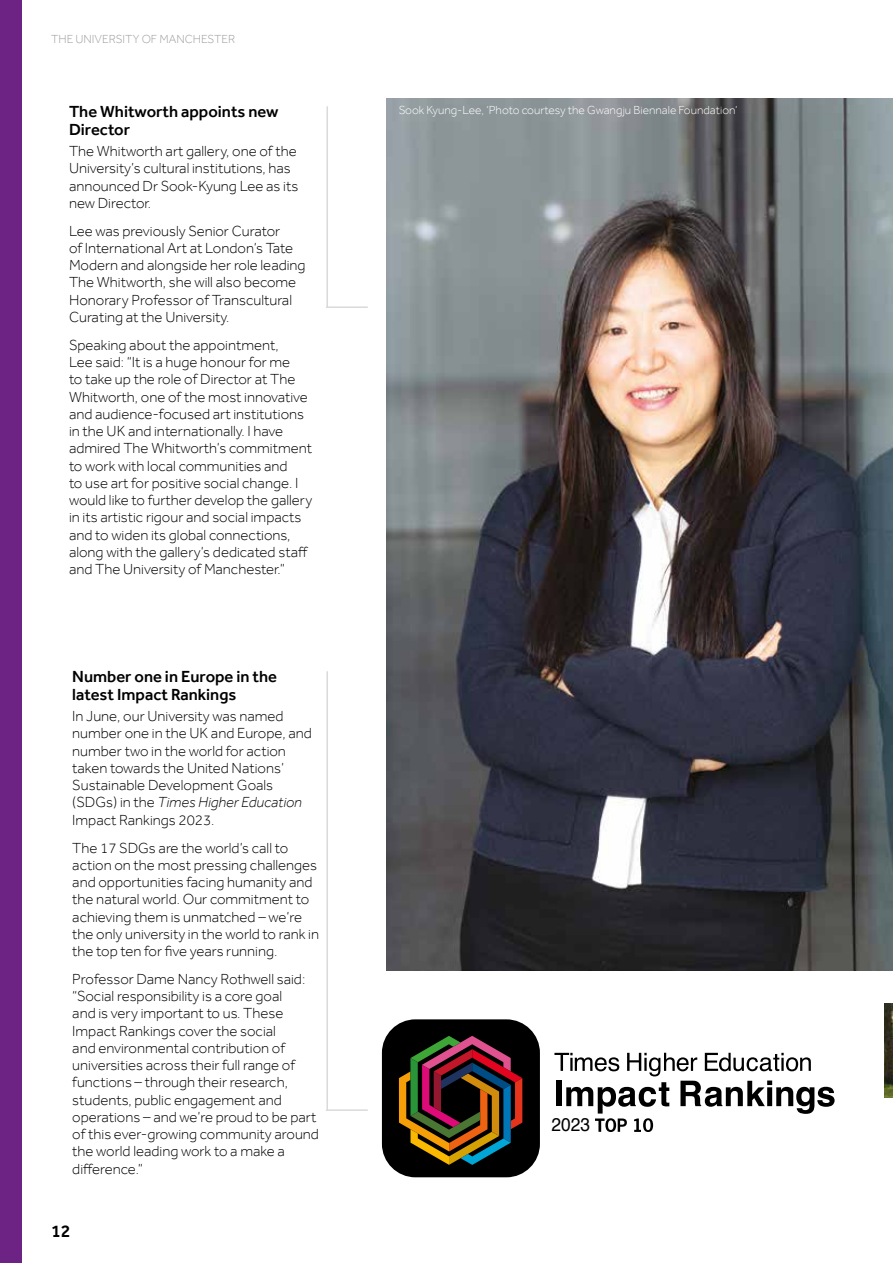
<style>
.page{position:relative;width:893px;height:1263px;background:#fff}
.page>*{position:absolute;margin:0;border:0;box-sizing:border-box;transform-origin:0 0}
.t1{font:18.45px "Helvetica";color:#000;scale:.94 1}
.t2{font:500 18px "Effra";color:#000}
.H3_Subhead_B{font:500 16.5px/17.2px "Effra";color:#000}
.P_Body_copy{font:300 15px/17.2px "Effra";color:#000}
.t3{font:300 12px "Effra";color:#fff}
.t4{font:300 12px "Effra";color:#9d9d9c}
.s1{font-style:italic}
</style>
<div class="page">
<div style="left:0;top:0;width:21px;height:1263px;background:#6c2383"></div>
<img style="left:884px;top:1003px;width:9px;height:95px">
<div style="left:382px;top:1019px;width:158px;height:158px;background:#000;border-radius:33px"></div>
<svg style="left:554px;top:1053px;width:281px;height:79px"></svg>
<svg style="left:399px;top:1036px;width:123px;height:129px"></svg>
<img style="left:386px;top:98px;width:507px;height:872px">
<hr style="left:326px;top:106px;width:2px;height:202px;background:#dadada">
<hr style="left:326px;top:671px;width:2px;height:440px;background:#dadada">
<hr style="left:326px;top:306px;width:42px;height:2px;background:#dadada">
<hr style="left:326px;top:1109px;width:42px;height:2px;background:#dadada">
<p class="t4" style="left:51px;top:32px;width:186px">THE UNIVERSITY OF MANCHESTER</p>
<h3 class="H3_Subhead_B" style="left:69px;top:103px;width:211px">The Whitworth appoints new<br>Director</h3>
<p class="P_Body_copy" style="left:69px;top:142px;width:231px">The Whitworth art gallery, one of the<br>University’s cultural institutions, has announced Dr Sook-Kyung Lee as its new Director.</p>
<p class="P_Body_copy" style="left:69px;top:222px;width:238px">Lee was previously Senior Curator<br>of International Art at London’s Tate Modern and alongside her role leading The Whitworth, she will also become Honorary Professor of Transcultural Curating at the University.</p>
<p class="P_Body_copy" style="left:69px;top:336px;width:245px">Speaking about the appointment,<br>Lee said: “It is a huge honour for me<br>to take up the role of Director at The Whitworth, one of the most innovative and audience-focused art institutions in the UK and internationally. I have admired The Whitworth’s commitment to work with local communities and<br>to use art for positive social change. I would like to further develop the gallery in its artistic rigour and social impacts and to widen its global connections, along with the gallery’s dedicated staff and The University of Manchester.”</p>
<h3 class="H3_Subhead_B" style="left:72px;top:668px;width:206px">Number one in Europe in the latest Impact Rankings</h3>
<p class="P_Body_copy" style="left:72px;top:707px;width:241px">In June, our University was named number one in the UK and Europe, and number two in the world for action taken towards the United Nations’<br>Sustainable Development Goals (SDGs) in the <span class="s1">Times Higher Education<br></span>Impact Rankings 2023.</p>
<p class="P_Body_copy" style="left:72px;top:839px;width:248px">The 17 SDGs are the world’s call to action on the most pressing challenges and opportunities facing humanity and the natural world. Our commitment to achieving them is unmatched – we’re the only university in the world to rank in the top ten for five years running.</p>
<p class="P_Body_copy" style="left:72px;top:970px;width:248px">Professor Dame Nancy Rothwell said: “Social responsibility is a core goal<br>and is very important to us. These Impact Rankings cover the social<br>and environmental contribution of universities across their full range of functions – through their research, students, public engagement and operations – and we’re proud to be part of this ever-growing community around the world leading work to a make a difference.”</p>
<p class="t2" style="left:51px;top:1220px;width:21px">12</p>
<p class="t3" style="left:399px;top:103px;width:340px">Sook Kyung-Lee, ‘Photo courtesy the Gwangju Biennale Foundation’</p>
<p class="t1" style="left:552px;top:1110px;width:43px">2023</p>
</div>
